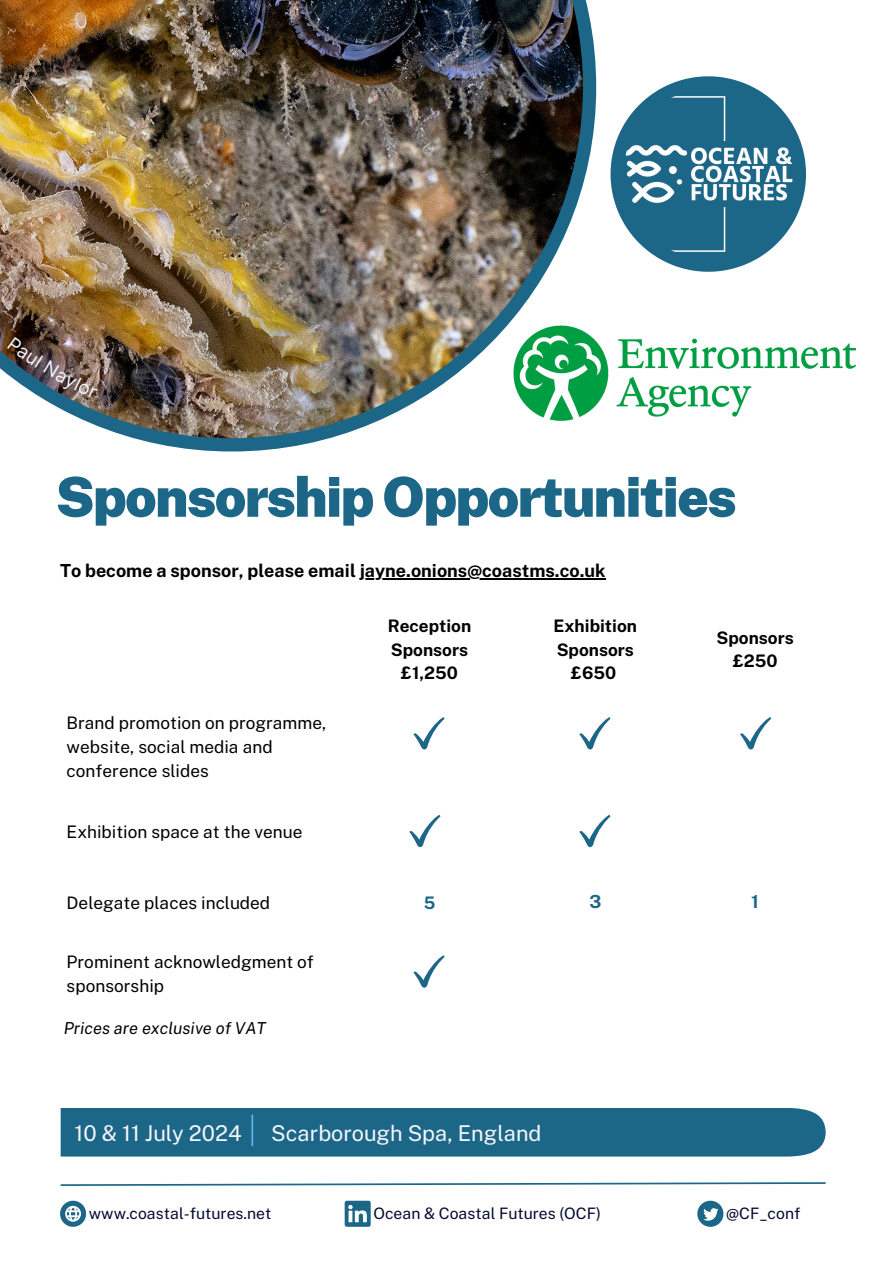
<style>
.page{position:relative;width:893px;height:1263px;background:#fff}
.page>*{position:absolute;margin:0;border:0;box-sizing:border-box;transform-origin:0 0}
.t1{font:900 55.05px "Public Sans";letter-spacing:-.03em;color:#1c6687}
.t2{font:21.75px "Public Sans";color:#f4f6fc}
.t3{font:700 18px "Public Sans";color:#000}
.t4{font:700 18px "Public Sans";color:#1c6687}
.t5{font:17.25px/23.6px "Public Sans";color:#000}
.t6{font:700 17.25px/23.6px "Public Sans";color:#000;text-align:center}
.t7{font:700 17.25px "Public Sans";color:#1c6687}
.t8{font:italic 16.5px "Public Sans";color:#000}
.t9{font:15.75px "Public Sans";color:#050a30}
</style>
<div class="page">
<img style="left:0;top:0;width:596px;height:451px">
<svg style="left:413px;top:717px;width:32px;height:32px"></svg>
<svg style="left:409px;top:815px;width:31px;height:32px"></svg>
<svg style="left:579px;top:717px;width:31px;height:32px"></svg>
<svg style="left:579px;top:815px;width:31px;height:32px"></svg>
<svg style="left:413px;top:955px;width:32px;height:33px"></svg>
<svg style="left:610px;top:76px;width:196px;height:196px"></svg>
<img style="left:623px;top:89px;width:170px;height:170px">
<div style="left:61px;top:1108px;width:764px;height:48px;background:#1c6687"></div>
<hr style="left:251px;top:1114px;width:2px;height:32px;background:#5cb6f9">
<svg style="left:60px;top:1182px;width:766px;height:4px"></svg>
<svg style="left:60px;top:1201px;width:26px;height:25px"></svg>
<svg style="left:697px;top:1201px;width:26px;height:25px"></svg>
<svg style="left:345px;top:1201px;width:25px;height:25px"></svg>
<hr style="left:360px;top:578px;width:245px;height:2px;background:#000">
<img style="left:475px;top:288px;width:382px;height:163px">
<svg style="left:740px;top:717px;width:31px;height:32px"></svg>
<img style="left:7px;top:336px;width:91px;height:63px">
<h1 class="t1" style="left:55px;top:464px;width:682px">Sponsorship Opportunities</h1>
<p class="t3" style="left:60px;top:560px;width:547px">To become a sponsor, please email jayne.onions@coastms.co.uk</p>
<p class="t5" style="left:67px;top:711px;width:261px">Brand promotion on programme, website, social media and conference slides</p>
<p class="t5" style="left:67px;top:820px;width:237px">Exhibition space at the venue</p>
<p class="t6" style="left:388px;top:614px;width:85px">Reception<br>Sponsors £1,250</p>
<p class="t6" style="left:553px;top:614px;width:85px">Exhibition<br>Sponsors £650</p>
<p class="t6" style="left:716px;top:626px;width:79px">Sponsors £250</p>
<p class="t5" style="left:67px;top:891px;width:205px">Delegate places included</p>
<p class="t7" style="left:424px;top:892px;width:13px">5</p>
<p class="t4" style="left:589px;top:891px;width:13px">3</p>
<p class="t4" style="left:751px;top:891px;width:9px">1</p>
<p class="t5" style="left:67px;top:950px;width:249px">Prominent acknowledgment of sponsorship</p>
<p class="t8" style="left:64px;top:1018px;width:204px">Prices are exclusive of VAT</p>
<p class="t2" style="left:75px;top:1120px;width:169px">10 &amp; 11 July 2024</p>
<p class="t2" style="left:271px;top:1120px;width:272px">Scarborough Spa, England</p>
<p class="t9" style="left:89px;top:1204px;width:184px">www.coastal-futures.net</p>
<p class="t9" style="left:373px;top:1204px;width:229px">Ocean &amp; Coastal Futures (OCF)</p>
<p class="t9" style="left:726px;top:1204px;width:76px">@CF_conf</p>
</div>
